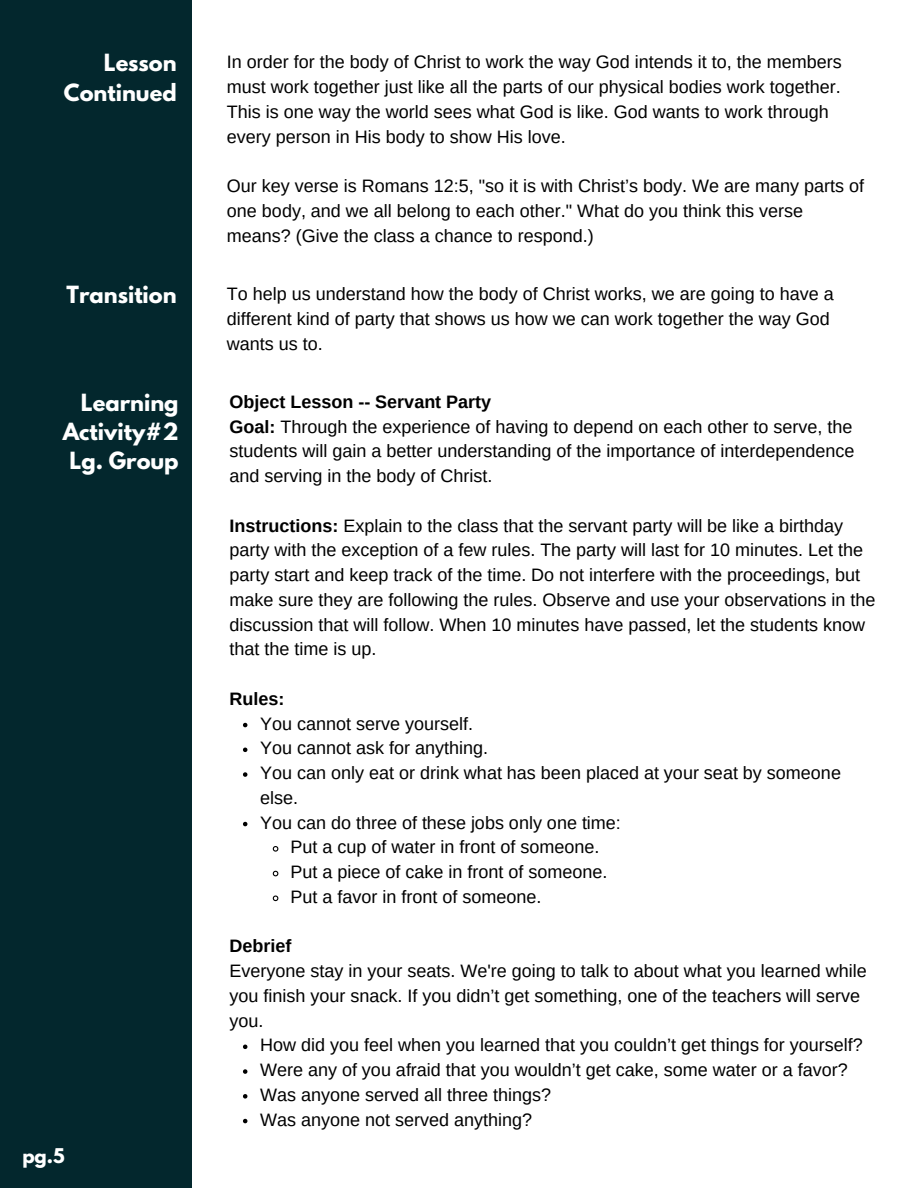
<style>
.page{position:relative;width:918px;height:1188px;background:#fff}
.page>*{position:absolute;margin:0;border:0;box-sizing:border-box;transform-origin:0 0}
.t1{font:700 21px/29.2px "League Spartan";color:#fff;text-align:right}
.t2{font:18px/24.8px "Arimo";color:#000}
.t3{font:700 18px "Arimo";color:#000}
.t4{font:700 18px "League Spartan";color:#fff}
.s1{font-weight:700}
</style>
<div class="page">
<div style="left:0;top:0;width:191px;height:1188px;background:#03272d"></div>
<svg style="left:243px;top:723px;width:4px;height:4px"></svg>
<svg style="left:243px;top:748px;width:4px;height:4px"></svg>
<svg style="left:243px;top:772px;width:4px;height:5px"></svg>
<svg style="left:243px;top:822px;width:4px;height:4px"></svg>
<svg style="left:272px;top:846px;width:7px;height:6px"></svg>
<svg style="left:272px;top:870px;width:7px;height:7px"></svg>
<svg style="left:272px;top:895px;width:7px;height:7px"></svg>
<svg style="left:243px;top:1045px;width:4px;height:4px"></svg>
<svg style="left:243px;top:1069px;width:4px;height:5px"></svg>
<svg style="left:243px;top:1094px;width:4px;height:5px"></svg>
<svg style="left:243px;top:1119px;width:4px;height:4px"></svg>
<p class="t1" style="left:64px;top:51px;width:114px">Lesson<br>Continued</p>
<h1 class="t2" style="left:227px;top:50px;width:616px">In order for the body of Christ to work the way God intends it to, the members must work together just like all the parts of our physical bodies work together.<br>This is one way the world sees what God is like. God wants to work through every person in His body to show His love.</h1>
<p class="t2" style="left:227px;top:173px;width:639px">Our key verse is Romans 12:5, "so it is with Christ’s body. We are many parts of one body, and we all belong to each other." What do you think this verse means? (Give the class a chance to respond.)</p>
<p class="t1" style="left:67px;top:283px;width:112px">Transition</p>
<h1 class="t2" style="left:227px;top:281px;width:608px">To help us understand how the body of Christ works, we are going to have a different kind of party that shows us how we can work together the way God wants us to.</h1>
<p class="t1" style="left:63px;top:390px;width:117px">Learning<br>Activity#2<br>Lg. Group</p>
<h1 class="t3" style="left:229px;top:392px;width:263px">Object Lesson -- Servant Party</h1>
<p class="t2" style="left:229px;top:414px;width:626px;text-align:justify"><span class="s1">Goal:</span> Through the experience of having to depend on each other to serve, the students will gain a better understanding of the importance of interdependence and serving in the body of Christ.</p>
<p class="t2" style="left:229px;top:513px;width:647px"><span class="s1">Instructions:</span> Explain to the class that the servant party will be like a birthday party with the exception of a few rules. The party will last for 10 minutes. Let the party start and keep track of the time. Do not interfere with the proceedings, but make sure they are following the rules. Observe and use your observations in the discussion that will follow. When 10 minutes have passed, let the students know that the time is up.</p>
<p class="t3" style="left:229px;top:689px;width:56px">Rules:</p>
<h2 class="t2" style="left:260px;top:711px;width:214px">You cannot serve yourself.</h2>
<p class="t2" style="left:260px;top:736px;width:229px">You cannot ask for anything.</p>
<p class="t2" style="left:260px;top:760px;width:582px">You can only eat or drink what has been placed at your seat by someone else.</p>
<p class="t2" style="left:260px;top:810px;width:362px">You can do three of these jobs only one time:</p>
<p class="t2" style="left:291px;top:835px;width:310px">Put a cup of water in front of someone.</p>
<p class="t2" style="left:291px;top:859px;width:318px">Put a piece of cake in front of someone.</p>
<p class="t2" style="left:291px;top:884px;width:252px">Put a favor in front of someone.</p>
<p class="t3" style="left:229px;top:936px;width:63px">Debrief</p>
<p class="t2" style="left:229px;top:958px;width:639px">Everyone stay in your seats. We're going to talk to about what you learned while you finish your snack. If you didn’t get something, one of the teachers will serve you.</p>
<p class="t2" style="left:260px;top:1033px;width:604px">How did you feel when you learned that you couldn’t get things for yourself?</p>
<p class="t2" style="left:260px;top:1057px;width:589px">Were any of you afraid that you wouldn’t get cake, some water or a favor?</p>
<p class="t2" style="left:260px;top:1082px;width:292px">Was anyone served all three things?</p>
<p class="t2" style="left:260px;top:1107px;width:274px">Was anyone not served anything?</p>
<h2 class="t4" style="left:22px;top:1146px;width:44px">pg.5</h2>
</div>
